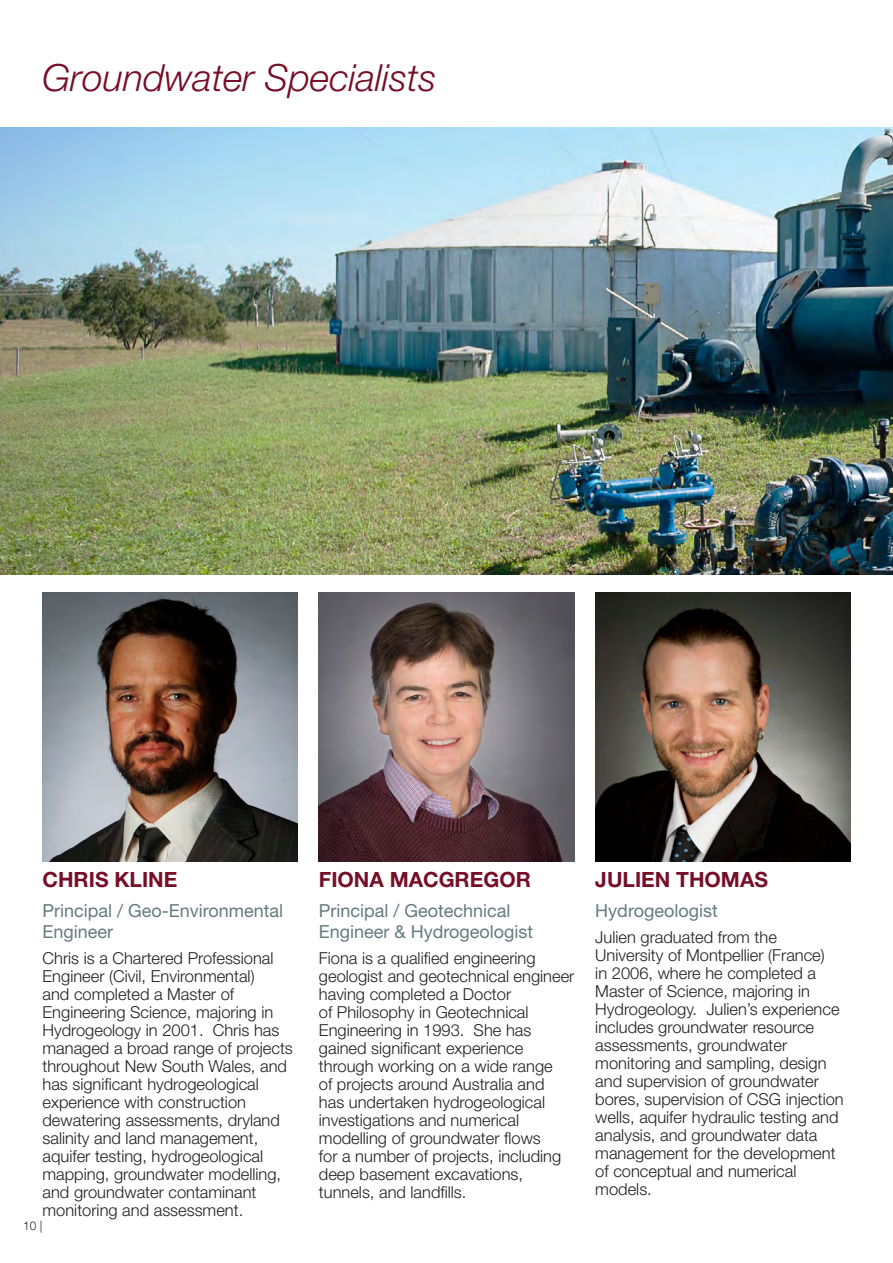
<style>
.page{position:relative;width:893px;height:1263px;background:#fff}
.page>*{position:absolute;margin:0;border:0;box-sizing:border-box;transform-origin:0 0}
.t1{font:italic 300 37.5px "Helvetica Neue LT Std";color:#770e28}
.Light_Body_Copy{font:700 21px "Helvetica Neue LT Std";color:#770e28}
.Light_Body_Copy-2{font:18px/21px "Helvetica Neue LT Std";color:#657b80}
.Light_Body_Copy-3{font:300 16.5px/18px "Helvetica Neue LT Std";color:#231f20}
.Light_Body_Copy-4{font:300 12px "Helvetica Neue LT Std";color:#231f20}
</style>
<div class="page">
<img style="left:43px;top:592px;width:255px;height:269px">
<img style="left:319px;top:592px;width:255px;height:269px">
<img style="left:595px;top:592px;width:255px;height:269px">
<img style="left:0;top:128px;width:893px;height:446px">
<p class="t1" style="left:43px;top:55px;width:395px">Groundwater Specialists</p>
<p class="Light_Body_Copy" style="left:43px;top:867px;width:136px">CHRIS KLINE</p>
<p class="Light_Body_Copy-2" style="left:43px;top:900px;width:242px">Principal / Geo-Environmental<br>Engineer</p>
<p class="Light_Body_Copy-3" style="left:43px;top:949px;width:252px">Chris is a Chartered Professional<br>Engineer (Civil, Environmental)<br>and completed a Master of<br>Engineering Science, majoring in<br>Hydrogeology in 2001. Chris has managed a broad range of projects throughout New South Wales, and has significant hydrogeological experience with construction dewatering assessments, dryland salinity and land management, aquifer testing, hydrogeological mapping, groundwater modelling, and groundwater contaminant monitoring and assessment.</p>
<p class="Light_Body_Copy-4" style="left:23px;top:1218px;width:21px">10 |</p>
<p class="Light_Body_Copy" style="left:319px;top:867px;width:213px">FIONA MACGREGOR</p>
<p class="Light_Body_Copy-2" style="left:319px;top:900px;width:216px">Principal / Geotechnical<br>Engineer &amp; Hydrogeologist</p>
<p class="Light_Body_Copy-3" style="left:319px;top:949px;width:257px">Fiona is a qualified engineering geologist and geotechnical engineer having completed a Doctor<br>of Philosophy in Geotechnical<br>Engineering in 1993. She has gained significant experience through working on a wide range<br>of projects around Australia and<br>has undertaken hydrogeological investigations and numerical modelling of groundwater flows<br>for a number of projects, including deep basement excavations, tunnels, and landfills.</p>
<p class="Light_Body_Copy" style="left:595px;top:867px;width:174px">JULIEN THOMAS</p>
<p class="Light_Body_Copy-2" style="left:595px;top:900px;width:124px">Hydrogeologist</p>
<p class="Light_Body_Copy-3" style="left:595px;top:928px;width:250px">Julien graduated from the<br>University of Montpellier (France)<br>in 2006, where he completed a<br>Master of Science, majoring in<br>Hydrogeology. Julien’s experience includes groundwater resource assessments, groundwater monitoring and sampling, design and supervision of groundwater bores, supervision of CSG injection wells, aquifer hydraulic testing and analysis, and groundwater data management for the development of conceptual and numerical models.</p>
</div>
